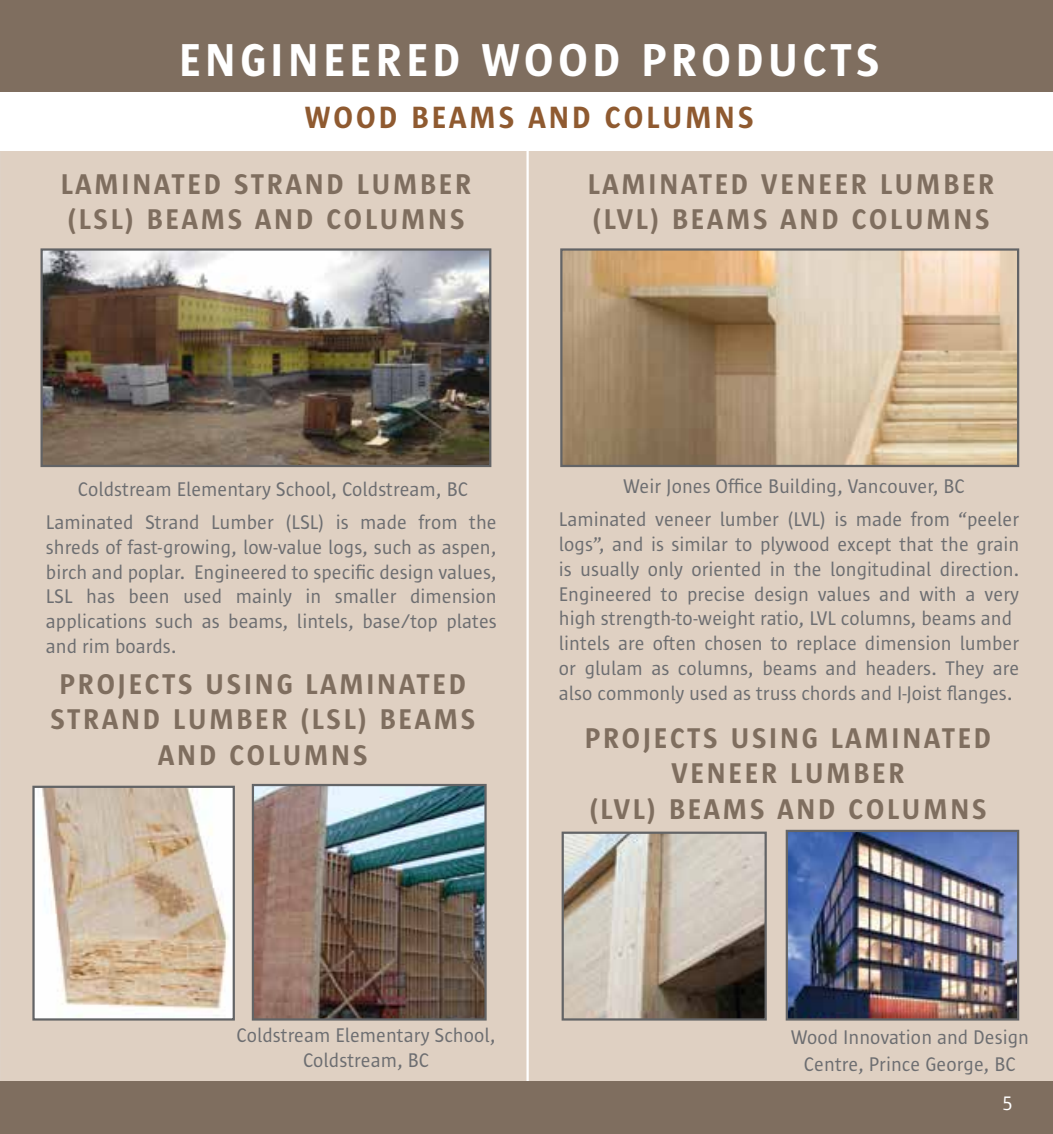
<style>
.page{position:relative;width:1053px;height:1134px;background:#fff}
.page>*{position:absolute;margin:0;border:0;box-sizing:border-box;transform-origin:0 0}
.t1{font:600 47.25px "Sun Sans";letter-spacing:.1em;color:#fff}
.t2{font:600 31.5px "Sun Sans";letter-spacing:.1em;color:#8f5a30}
.t3{font:600 29.25px/35.1px "Sun Sans";letter-spacing:.1em;color:#7f6e5f}
.t4{font:20.25px/24.8px "Sun Sans";color:#6d6e71;text-align:center}
.t5{font:20.25px "Sun Sans";color:#fff}
</style>
<div class="page">
<div style="left:0;top:151px;width:1053px;height:932px;background:#dfd0c2"></div>
<hr style="left:526px;top:146px;width:3px;height:941px;background:#fff">
<div style="left:0;top:1082px;width:1053px;height:52px;background:#7f6e5f"></div>
<img style="left:789px;top:833px;width:227px;height:185px">
<div style="left:786px;top:830px;width:233px;height:191px;border:2px solid #636466"></div>
<img style="left:255px;top:787px;width:229px;height:231px">
<div style="left:252px;top:784px;width:235px;height:237px;border:2px solid #636466"></div>
<img style="left:35px;top:789px;width:197px;height:229px">
<div style="left:32px;top:786px;width:203px;height:235px;border:2px solid #636466"></div>
<img style="left:43px;top:251px;width:445px;height:213px">
<div style="left:40px;top:248px;width:451px;height:219px;border:2px solid #636466"></div>
<img style="left:563px;top:251px;width:453px;height:213px">
<div style="left:560px;top:248px;width:459px;height:219px;border:2px solid #636466"></div>
<div style="left:3px;top:0;width:1050px;height:92px;background:#7f6e5f"></div>
<div style="left:0;top:0;width:18px;height:92px;background:#7f6e5f"></div>
<img style="left:565px;top:835px;width:199px;height:183px">
<div style="left:562px;top:832px;width:205px;height:189px;border:2px solid #636466"></div>
<h1 class="t1" style="left:179px;top:35px;width:702px">ENGINEERED WOOD PRODUCTS</h1>
<h2 class="t2" style="left:305px;top:101px;width:450px">WOOD BEAMS AND COLUMNS</h2>
<h3 class="t3" style="left:61px;top:167px;width:78px">LAMINATED</h3>
<h3 class="t3" style="left:234px;top:167px;width:37px">STRAND</h3>
<h3 class="t3" style="left:357px;top:167px;width:81px">LUMBER</h3>
<h3 class="t3" style="left:68px;top:202px;width:208px">(LSL) BEAMS AND</h3>
<h3 class="t3" style="left:326px;top:202px;width:36px">COLU</h3>
<h3 class="t3" style="left:401px;top:202px;width:45px">MNS</h3>
<h3 class="t3" style="left:588px;top:167px;width:78px">LAMINATED</h3>
<h3 class="t3" style="left:761px;top:167px;width:37px">VENEER</h3>
<h3 class="t3" style="left:880px;top:167px;width:81px">LUMBER</h3>
<h3 class="t3" style="left:593px;top:202px;width:208px">(LVL) BEAMS AND</h3>
<h3 class="t3" style="left:852px;top:202px;width:36px">COLU</h3>
<h3 class="t3" style="left:926px;top:202px;width:45px">MNS</h3>
<p class="t4" style="left:78px;top:478px;width:392px">Coldstream Elementary School, Coldstream, BC</p>
<p class="t4" style="left:623px;top:474px;width:343px">Weir Jones Office Building, Vancouver, BC</p>
<p class="t4" style="left:46px;top:510px;width:452px;text-align:justify">Laminated Strand Lumber (LSL) is made from the shreds of fast-growing, low-value logs, such as aspen, birch and poplar. Engineered to specific design values, LSL has been used mainly in smaller dimension applications such as beams, lintels, base/top plates and rim boards.</p>
<p class="t4" style="left:559px;top:508px;width:462px;text-align:left">Laminated veneer lumber (LVL) is made from “peeler logs”, and is similar to plywood except that the grain is usually only oriented in the longitudinal direction.<br>Engineered to precise design values and with a very high strength-to-weight ratio, LVL columns, beams and lintels are often chosen to replace dimension lumber or glulam as columns, beams and headers. They are also commonly used as truss chords and I-Joist flanges.</p>
<h3 class="t3" style="left:60px;top:667px;width:36px">PROJECTS</h3>
<h3 class="t3" style="left:206px;top:667px;width:18px">USING</h3>
<h3 class="t3" style="left:306px;top:667px;width:78px">LAMINATED</h3>
<h3 class="t3" style="left:50px;top:702px;width:37px">STRAND</h3>
<h3 class="t3" style="left:173px;top:702px;width:81px">LUMBER</h3>
<h3 class="t3" style="left:301px;top:702px;width:174px">(LSL) BEAMS</h3>
<h3 class="t3" style="left:158px;top:737px;width:20px">AND</h3>
<h3 class="t3" style="left:229px;top:737px;width:36px">COLU</h3>
<h3 class="t3" style="left:304px;top:737px;width:45px">MNS</h3>
<h3 class="t3" style="left:585px;top:721px;width:36px">PROJECTS</h3>
<h3 class="t3" style="left:731px;top:721px;width:18px">USING</h3>
<h3 class="t3" style="left:831px;top:721px;width:78px">LAMINATED</h3>
<h3 class="t3" style="left:671px;top:756px;width:37px">VENEER</h3>
<h3 class="t3" style="left:589px;top:756px;width:282px;text-indent:201px">LUMBER (LVL) BEAMS AND</h3>
<h3 class="t3" style="left:849px;top:791px;width:36px">COLU</h3>
<h3 class="t3" style="left:923px;top:791px;width:45px">MNS</h3>
<p class="t4" style="left:237px;top:1023px;width:261px">Coldstream Elementary School,<br>Coldstream, BC</p>
<p class="t4" style="left:791px;top:1025px;width:240px;line-height:26.3px">Wood Innovation and Design<br>Centre, Prince George, BC</p>
<p class="t5" style="left:1003px;top:1090px;width:11px">5</p>
</div>
